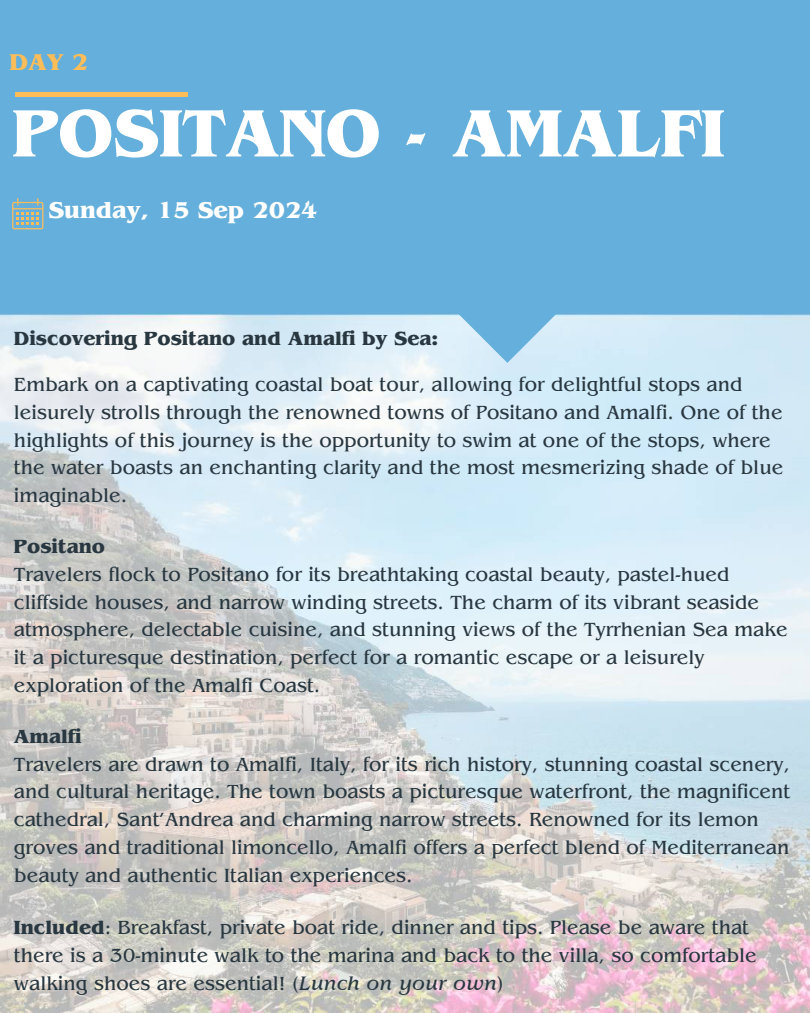
<style>
.page{position:relative;width:810px;height:1013px;background:#fff}
.page>*{position:absolute;margin:0;border:0;box-sizing:border-box;transform-origin:0 0}
.t1{font:700 70px "Benguiat Pro ITC";color:#fff}
.t2{font:700 24px "Benguiat Pro ITC";color:#fff}
.t3{font:700 24px "Benguiat Pro ITC";color:#ffbd59}
.t4{font:20px/27.8px "Benguiat Pro ITC";color:#283740}
.t5{font:700 20px "Benguiat Pro ITC";color:#283740}
.s1{font-weight:700}
.s2{font-style:italic}
</style>
<div class="page">
<div style="left:0;top:0;width:810px;height:1012px;background:#64afdb"></div>
<svg style="left:12px;top:198px;width:31px;height:31px"></svg>
<hr style="left:15px;top:92px;width:173px;height:4px;background:#ffbd59">
<img style="left:0;top:314px;width:810px;height:698px">
<svg style="left:458px;top:314px;width:98px;height:49px"></svg>
<p class="t3" style="left:10px;top:54px;width:80px">DAY 2</p>
<h1 class="t1" style="left:12px;top:108px;width:714px">POSITANO - AMALFI</h1>
<p class="t2" style="left:48px;top:201px;width:271px">Sunday, 15 Sep 2024</p>
<p class="t5" style="left:14px;top:331px;width:426px">Discovering Positano and Amalfi by Sea:</p>
<p class="t4" style="left:14px;top:373px;width:771px">Embark on a captivating coastal boat tour, allowing for delightful stops and leisurely strolls through the renowned towns of Positano and Amalfi. One of the highlights of this journey is the opportunity to swim at one of the stops, where the water boasts an enchanting clarity and the most mesmerizing shade of blue imaginable.</p>
<p class="t5" style="left:14px;top:539px;width:93px">Positano</p>
<p class="t4" style="left:14px;top:563px;width:775px">Travelers flock to Positano for its breathtaking coastal beauty, pastel-hued cliffside houses, and narrow winding streets. The charm of its vibrant seaside atmosphere, delectable cuisine, and stunning views of the Tyrrhenian Sea make it a picturesque destination, perfect for a romantic escape or a leisurely exploration of the Amalfi Coast.</p>
<p class="t5" style="left:14px;top:729px;width:69px">Amalfi</p>
<p class="t4" style="left:14px;top:753px;width:778px">Travelers are drawn to Amalfi, Italy, for its rich history, stunning coastal scenery, and cultural heritage. The town boasts a picturesque waterfront, the magnificent cathedral, Sant’Andrea and charming narrow streets. Renowned for its lemon groves and traditional limoncello, Amalfi offers a perfect blend of Mediterranean beauty and authentic Italian experiences.</p>
<p class="t4" style="left:14px;top:916px;width:744px"><span class="s1">Included</span>: Breakfast, private boat ride, dinner and tips. Please be aware that there is a 30-minute walk to the marina and back to the villa, so comfortable walking shoes are essential! (<span class="s2">Lunch on your own</span>)</p>
</div>
